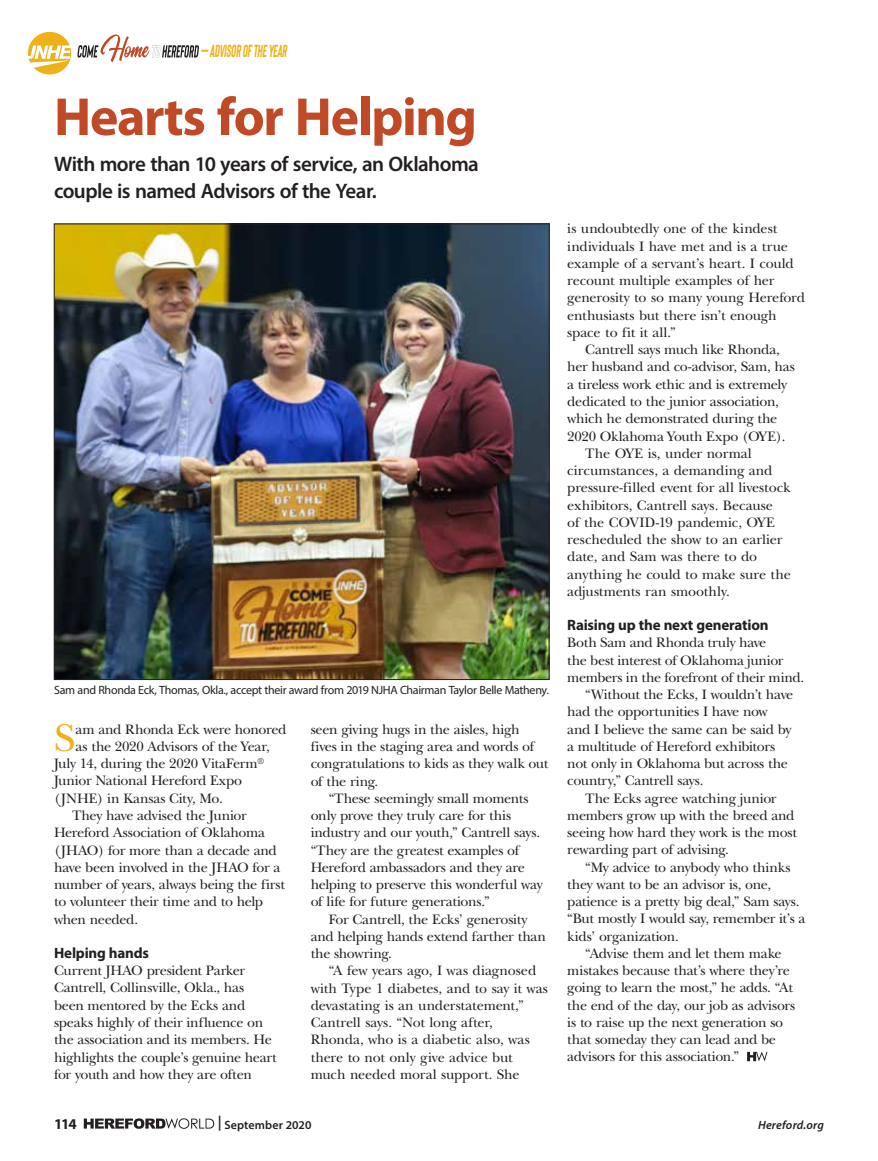
<style>
.page{position:relative;width:878px;height:1161px;background:#fff}
.page>*{position:absolute;margin:0;border:0;box-sizing:border-box;transform-origin:0 0}
.t1{font:700 54px "Myriad Pro";letter-spacing:-.025em;color:#c04926}
.t2{font:40.35px "New Baskerville";color:#efb11a}
.t3{font:600 21px/27px "Myriad Pro";letter-spacing:-.025em;color:#231f20}
.t4{font:17.4px "Bison Bold Itallic";letter-spacing:-.015em;color:#efb11a;scale:.7 1}
.t5{font:700 15px "Myriad Pro";letter-spacing:-.015em;color:#231f20}
.t6{font:14.25px/17.2px "New Baskerville";letter-spacing:-.015em;color:#231f20}
.t7{font:12px "Myriad Pro";letter-spacing:-.025em;color:#231f20}
.t8{font:600 12px "Myriad Pro";letter-spacing:.01em;color:#231f20}
.t9{font:italic 600 12px "Myriad Pro";letter-spacing:.015em;color:#231f20}
.s1{font-size:15px}
</style>
<div class="page">
<svg style="left:27px;top:31px;width:45px;height:44px"></svg>
<div style="left:27px;top:31px;width:45px;height:44px;border:1px solid #fff;border-radius:50%"></div>
<svg style="left:28px;top:46px;width:43px;height:22px"></svg>
<svg style="left:77px;top:34px;width:122px;height:28px"></svg>
<svg style="left:747px;top:1052px;width:20px;height:9px"></svg>
<img style="left:56px;top:226px;width:491px;height:452px">
<svg style="left:84px;top:1118px;width:130px;height:11px"></svg>
<p class="t4" style="left:200px;top:40px;width:125px">— ADVISOR OF THE YEAR</p>
<h1 class="t1" style="left:54px;top:82px;width:424px">Hearts for Helping</h1>
<h3 class="t3" style="left:54px;top:150px;width:426px">With more than 10 years of service, an Oklahoma couple is named Advisors of the Year.</h3>
<p class="t7" style="left:54px;top:683px;width:496px">Sam and Rhonda Eck, Thomas, Okla., accept their award from 2019 NJHA Chairman Taylor Belle Matheny.</p>
<h2 class="t2" style="left:54px;top:714px;width:23px">S</h2>
<p class="t6" style="left:76px;top:721px;width:212px">am and Rhonda Eck were honored</p>
<p class="t6" style="left:76px;top:738px;width:195px">as the 2020 Advisors of the Year,</p>
<p class="t6" style="left:54px;top:755px;width:212px">July 14, during the 2020 VitaFerm<sup>®</sup></p>
<p class="t6" style="left:54px;top:772px;width:190px">Junior National Hereford Expo</p>
<p class="t6" style="left:54px;top:790px;width:170px">(JNHE) in Kansas City, Mo.</p>
<p class="t6" style="left:72px;top:807px;width:176px">They have advised the Junior</p>
<p class="t6" style="left:54px;top:824px;width:212px">Hereford Association of Oklahoma</p>
<p class="t6" style="left:54px;top:841px;width:224px">(JHAO) for more than a decade and</p>
<p class="t6" style="left:54px;top:859px;width:228px">have been involved in the JHAO for a</p>
<p class="t6" style="left:54px;top:876px;width:232px">number of years, always being the first</p>
<p class="t6" style="left:54px;top:893px;width:210px">to volunteer their time and to help</p>
<p class="t6" style="left:54px;top:910px;width:85px">when needed.</p>
<p class="t5" style="left:54px;top:943px;width:96px">Helping hands</p>
<p class="t6" style="left:54px;top:962px;width:224px">Current JHAO president Parker Cantrell, Collinsville, Okla., has been mentored by the Ecks and speaks highly of their influence on the association and its members. He highlights the couple’s genuine heart for youth and how they are often</p>
<p class="t6" style="left:310px;top:721px;width:239px">seen giving hugs in the aisles, high fives in the staging area and words of congratulations to kids as they walk out of the ring.</p>
<p class="t6" style="left:310px;top:790px;width:233px;text-indent:18px">“These seemingly small moments only prove they truly care for this industry and our youth,” Cantrell says. “They are the greatest examples of Hereford ambassadors and they are helping to preserve this wonderful way of life for future generations.”</p>
<p class="t6" style="left:310px;top:910px;width:237px;text-indent:18px">For Cantrell, the Ecks’ generosity and helping hands extend farther than the showring.</p>
<p class="t6" style="left:310px;top:962px;width:239px;text-indent:18px">“A few years ago, I was diagnosed with Type 1 diabetes, and to say it was devastating is an understatement,” Cantrell says. “Not long after, Rhonda, who is a diabetic also, was there to not only give advice but much needed moral support. She</p>
<p class="t6" style="left:567px;top:220px;width:211px">is undoubtedly one of the kindest</p>
<p class="t6" style="left:567px;top:238px;width:222px">individuals I have met and is a true</p>
<p class="t6" style="left:567px;top:255px;width:228px">example of a servant’s heart. I could</p>
<p class="t6" style="left:567px;top:272px;width:209px">recount multiple examples of her</p>
<p class="t6" style="left:567px;top:289px;width:239px">generosity to so many young Hereford</p>
<p class="t6" style="left:567px;top:307px;width:211px">enthusiasts but there isn’t enough</p>
<p class="t6" style="left:567px;top:324px;width:110px">space to fit it all.”</p>
<p class="t6" style="left:585px;top:341px;width:196px">Cantrell says much like Rhonda,</p>
<p class="t6" style="left:567px;top:358px;width:229px">her husband and co-advisor, Sam, has</p>
<p class="t6" style="left:567px;top:376px;width:221px">a tireless work ethic and is extremely</p>
<p class="t6" style="left:567px;top:393px;width:213px">dedicated to the junior association,</p>
<p class="t6" style="left:567px;top:410px;width:211px">which he demonstrated during the</p>
<p class="t6" style="left:567px;top:427px;width:219px">2020 Oklahoma Youth Expo (OYE).</p>
<p class="t6" style="left:585px;top:445px;width:168px">The OYE is, under normal</p>
<p class="t6" style="left:567px;top:462px;width:207px">circumstances, a demanding and</p>
<p class="t6" style="left:567px;top:479px;width:225px">pressure-filled event for all livestock</p>
<p class="t6" style="left:567px;top:496px;width:207px">exhibitors, Cantrell says. Because</p>
<p class="t6" style="left:567px;top:514px;width:209px">of the COVID-19 pandemic, OYE</p>
<p class="t6" style="left:567px;top:531px;width:217px">rescheduled the show to an earlier</p>
<p class="t6" style="left:567px;top:548px;width:191px">date, and Sam was there to do</p>
<p class="t6" style="left:567px;top:565px;width:225px">anything he could to make sure the</p>
<p class="t6" style="left:567px;top:583px;width:164px">adjustments ran smoothly.</p>
<p class="t5" style="left:567px;top:615px;width:203px">Raising up the next generation</p>
<p class="t6" style="left:567px;top:634px;width:201px">Both Sam and Rhonda truly have</p>
<p class="t6" style="left:567px;top:651px;width:218px">the best interest of Oklahoma junior</p>
<p class="t6" style="left:567px;top:669px;width:238px">members in the forefront of their mind.</p>
<p class="t6" style="left:585px;top:686px;width:209px">“Without the Ecks, I wouldn’t have</p>
<p class="t6" style="left:567px;top:703px;width:202px">had the opportunities I have now</p>
<p class="t6" style="left:567px;top:720px;width:226px">and I believe the same can be said by</p>
<p class="t6" style="left:567px;top:738px;width:209px">a multitude of Hereford exhibitors</p>
<p class="t6" style="left:567px;top:755px;width:222px">not only in Oklahoma but across the</p>
<p class="t6" style="left:567px;top:772px;width:138px">country,” Cantrell says.</p>
<p class="t6" style="left:585px;top:789px;width:193px">The Ecks agree watching junior</p>
<p class="t6" style="left:567px;top:807px;width:229px">members grow up with the breed and</p>
<p class="t6" style="left:567px;top:824px;width:231px">seeing how hard they work is the most</p>
<p class="t6" style="left:567px;top:841px;width:163px">rewarding part of advising.</p>
<p class="t6" style="left:585px;top:858px;width:207px">“My advice to anybody who thinks</p>
<p class="t6" style="left:567px;top:876px;width:205px">they want to be an advisor is, one,</p>
<p class="t6" style="left:567px;top:893px;width:234px">patience is a pretty big deal,” Sam says.</p>
<p class="t6" style="left:567px;top:910px;width:239px">“But mostly I would say, remember it’s a</p>
<p class="t6" style="left:567px;top:927px;width:113px">kids’ organization.</p>
<p class="t6" style="left:585px;top:945px;width:198px">“Advise them and let them make</p>
<p class="t6" style="left:567px;top:962px;width:224px">mistakes because that’s where they’re</p>
<p class="t6" style="left:567px;top:979px;width:227px">going to learn the most,” he adds. “At</p>
<p class="t6" style="left:567px;top:996px;width:229px">the end of the day, our job as advisors</p>
<p class="t6" style="left:567px;top:1014px;width:217px">is to raise up the next generation so</p>
<p class="t6" style="left:567px;top:1031px;width:210px">that someday they can lead and be</p>
<p class="t6" style="left:567px;top:1048px;width:173px">advisors for this association.”</p>
<p class="t5" style="left:54px;top:1114px;width:24px">114</p>
<p class="t8" style="left:218px;top:1117px;width:95px"><span class="s1">|</span> September 2020</p>
<p class="t9" style="left:758px;top:1117px;width:67px">Hereford.org</p>
</div>
